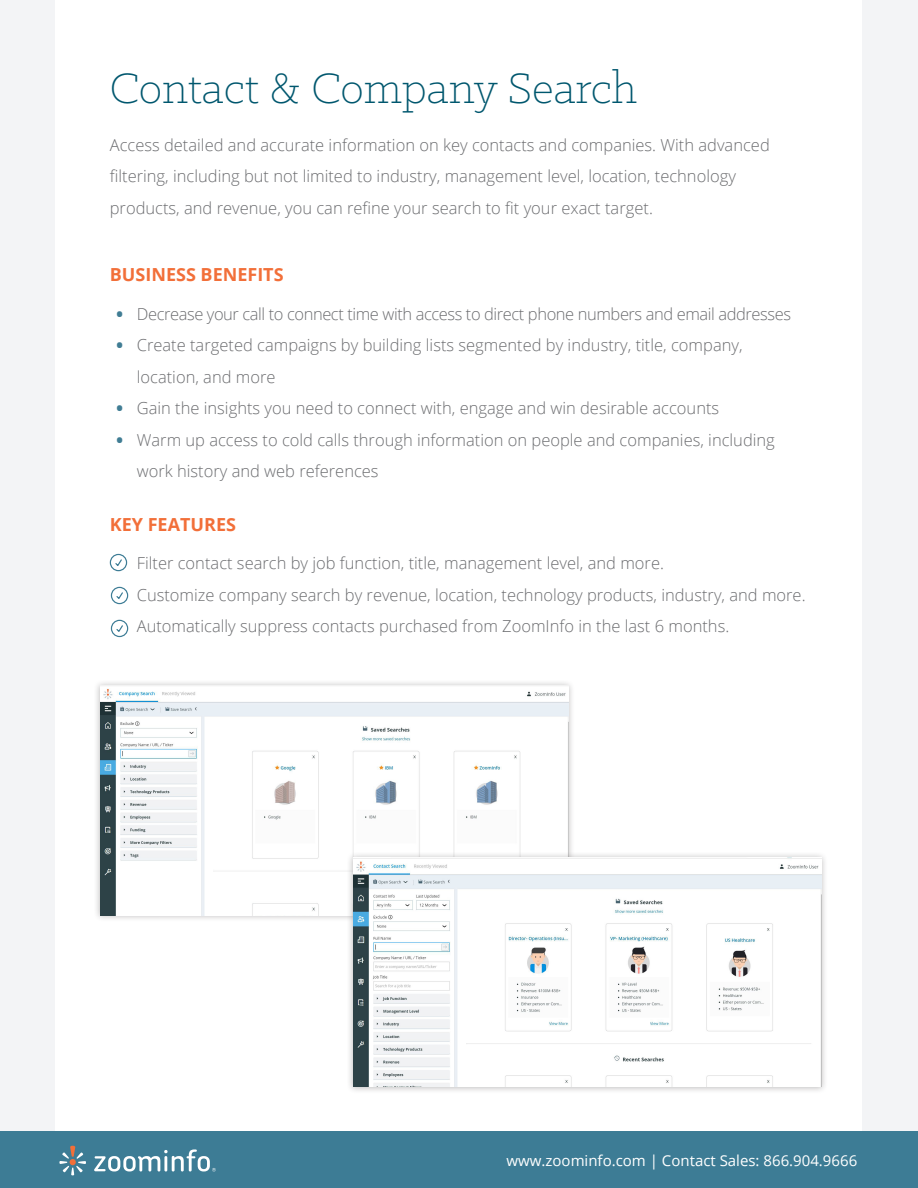
<style>
.page{position:relative;width:918px;height:1188px;background:#fff}
.page>*{position:absolute;margin:0;border:0;box-sizing:border-box;transform-origin:0 0}
.t1{font:300 48px "Klinic Slab";color:#00576e}
.Sub_Header{font:700 18px "Open Sans";color:#f26f39}
.Body{font:300 16.5px/31.5px "Open Sans";color:#6c6d70}
.Bullets{font:300 16.5px "Open Sans";color:#6c6d70}
.Body-2{font:300 16.5px "Open Sans";letter-spacing:-.025em;color:#6c6d70}
.t2{font:15px "Open Sans";color:#fff}
.s1{font-weight:800;color:#407d94}
</style>
<div class="page">
<div style="left:0;top:0;width:918px;height:1138px;background:#f3f4f6"></div>
<div style="left:56px;top:0;width:806px;height:1138px;background:#fff"></div>
<div style="left:0;top:1132px;width:918px;height:56px;background:#3d7c95"></div>
<svg style="left:59px;top:1146px;width:27px;height:29px"></svg>
<svg style="left:94px;top:1149px;width:122px;height:23px"></svg>
<svg style="left:110px;top:586px;width:19px;height:19px"></svg>
<svg style="left:110px;top:619px;width:19px;height:19px"></svg>
<svg style="left:109px;top:553px;width:19px;height:19px"></svg>
<div style="left:94px;top:679px;width:481px;height:243px;background:#231f20;opacity:.3"></div>
<img style="left:100px;top:686px;width:469px;height:229px">
<div style="left:346px;top:851px;width:482px;height:243px;background:#231f20;opacity:.3"></div>
<img style="left:353px;top:858px;width:468px;height:229px">
<p class="t1" style="left:110px;top:58px;width:529px">Contact &amp; Company Search</p>
<p class="Body" style="left:110px;top:129px;width:662px">Access detailed and accurate information on key contacts and companies. With advanced filtering, including but not limited to industry, management level, location, technology products, and revenue, you can refine your search to fit your exact target.</p>
<p class="Sub_Header" style="left:110px;top:262px;width:175px">BUSINESS BENEFITS</p>
<p class="Body-2" style="left:117px;top:302px;width:676px"><span class="s1">•</span> Decrease your call to connect time with access to direct phone numbers and email addresses</p>
<p class="Body" style="left:137px;top:329px;width:607px;text-indent:-20px"><span class="s1">•</span> Create targeted campaigns by building lists segmented by industry, title, company, location, and more</p>
<p class="Body" style="left:117px;top:392px;width:604px"><span class="s1">•</span> Gain the insights you need to connect with, engage and win desirable accounts</p>
<p class="Body" style="left:137px;top:424px;width:640px;text-indent:-20px"><span class="s1">•</span> Warm up access to cold calls through information on people and companies, including work history and web references</p>
<p class="Sub_Header" style="left:110px;top:512px;width:128px">KEY FEATURES</p>
<p class="Bullets" style="left:137px;top:552px;width:529px">Filter contact search by job function, title, management level, and more.</p>
<p class="Bullets" style="left:137px;top:584px;width:670px">Customize company search by revenue, location, technology products, industry, and more.</p>
<p class="Bullets" style="left:137px;top:615px;width:594px">Automatically suppress contacts purchased from ZoomInfo in the last 6 months.</p>
<p class="t2" style="left:507px;top:1150px;width:352px">www.zoominfo.com | Contact Sales: 866.904.9666</p>
</div>
